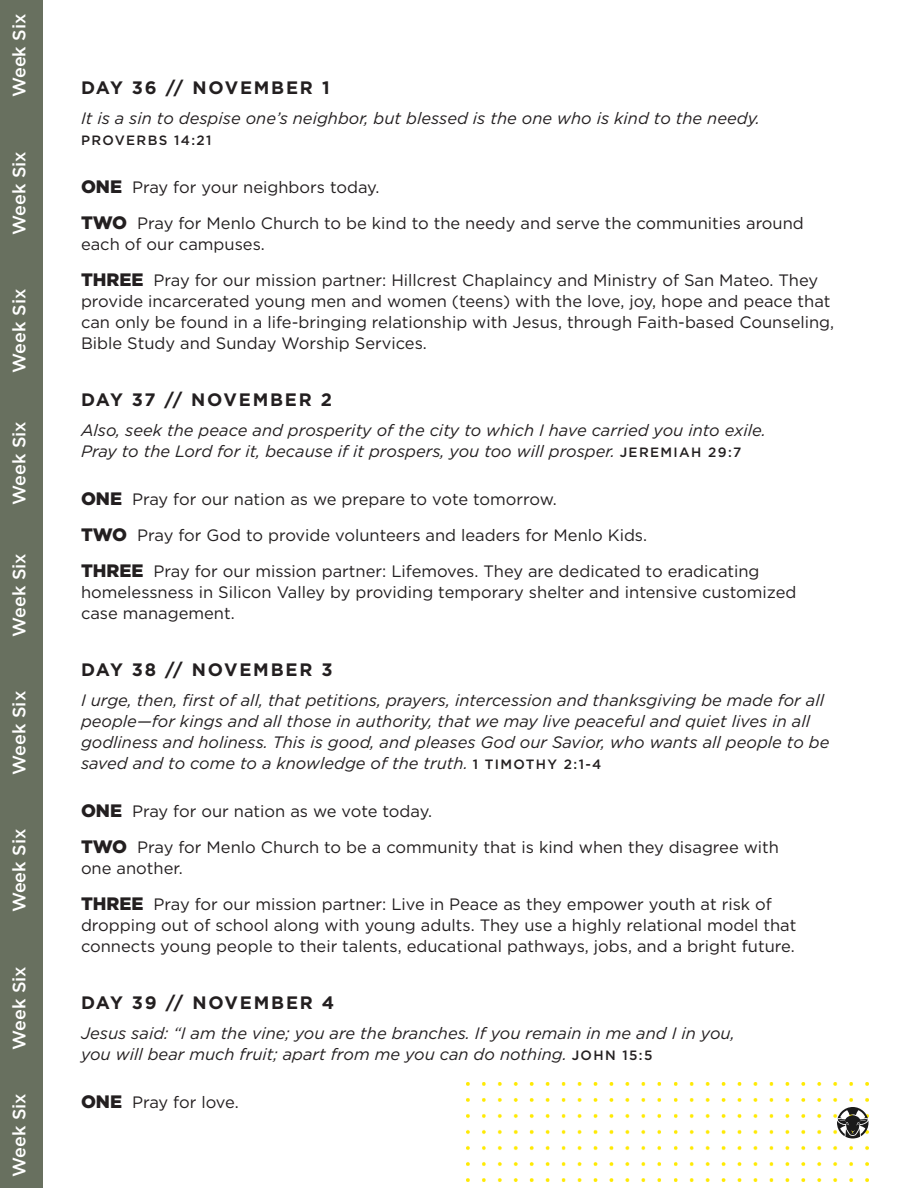
<style>
.page{position:relative;width:918px;height:1188px;background:#fff}
.page>*{position:absolute;margin:0;border:0;box-sizing:border-box;transform-origin:0 0}
.Reference{font:700 18px "Gotham";letter-spacing:.1em;color:#231f20}
.t1{font:500 18px "Gotham";color:#fff}
.t2{font:16.5px/21px "Gotham";color:#231f20}
.t3{font:italic 16.5px/21px "Gotham";color:#231f20}
.t4{font:500 13.5px "Gotham";letter-spacing:.1em;color:#231f20}
.s1{font-weight:900;font-size:18px}
.s2{font-weight:500;font-style:normal;font-size:13.5px}
</style>
<div class="page">
<div style="left:0;top:0;width:43px;height:1188px;background:#68705f"></div>
<img style="left:466px;top:1082px;width:403px;height:100px">
<svg style="left:837px;top:1107px;width:31px;height:32px"></svg>
<p class="t1" style="left:7px;top:97px;width:85px;rotate:-90deg">Week Six</p>
<p class="t1" style="left:7px;top:235px;width:85px;rotate:-90deg">Week Six</p>
<p class="t1" style="left:7px;top:373px;width:85px;rotate:-90deg">Week Six</p>
<p class="t1" style="left:7px;top:505px;width:85px;rotate:-90deg">Week Six</p>
<p class="t1" style="left:7px;top:637px;width:85px;rotate:-90deg">Week Six</p>
<p class="t1" style="left:7px;top:775px;width:85px;rotate:-90deg">Week Six</p>
<p class="t1" style="left:7px;top:912px;width:85px;rotate:-90deg">Week Six</p>
<p class="t1" style="left:7px;top:1050px;width:85px;rotate:-90deg">Week Six</p>
<p class="t1" style="left:7px;top:1177px;width:85px;rotate:-90deg">Week Six</p>
<p class="Reference" style="left:81px;top:76px;width:250px">DAY 36 // NOVEMBER 1</p>
<p class="t3" style="left:81px;top:107px;width:680px">It is a sin to despise one’s neighbor, but blessed is the one who is kind to the needy.</p>
<p class="t4" style="left:81px;top:131px;width:132px">PROVERBS 14:21</p>
<p class="t2" style="left:81px;top:176px;width:300px"><span class="s1">ONE</span> Pray for your neighbors today.</p>
<p class="t2" style="left:81px;top:212px;width:724px"><span class="s1">TWO</span> Pray for Menlo Church to be kind to the needy and serve the communities around each of our campuses.</p>
<p class="t2" style="left:81px;top:269px;width:755px"><span class="s1">THREE</span> Pray for our mission partner: Hillcrest Chaplaincy and Ministry of San Mateo. They provide incarcerated young men and women (teens) with the love, joy, hope and peace that can only be found in a life-bringing relationship with Jesus, through Faith-based Counseling, Bible Study and Sunday Worship Services.</p>
<p class="Reference" style="left:81px;top:388px;width:253px">DAY 37 // NOVEMBER 2</p>
<p class="t3" style="left:81px;top:419px;width:686px">Also, seek the peace and prosperity of the city to which I have carried you into exile.</p>
<p class="t3" style="left:81px;top:440px;width:662px">Pray to the Lord for it, because if it prospers, you too will prosper. <span class="s2">JEREMIAH 29:7</span></p>
<p class="t2" style="left:81px;top:488px;width:477px"><span class="s1">ONE</span> Pray for our nation as we prepare to vote tomorrow.</p>
<p class="t2" style="left:81px;top:524px;width:568px"><span class="s1">TWO</span> Pray for God to provide volunteers and leaders for Menlo Kids.</p>
<p class="t2" style="left:81px;top:560px;width:717px"><span class="s1">THREE</span> Pray for our mission partner: Lifemoves. They are dedicated to eradicating homelessness in Silicon Valley by providing temporary shelter and intensive customized case management.</p>
<p class="Reference" style="left:81px;top:658px;width:253px">DAY 38 // NOVEMBER 3</p>
<p class="t3" style="left:81px;top:689px;width:750px">I urge, then, first of all, that petitions, prayers, intercession and thanksgiving be made for all people—for kings and all those in authority, that we may live peaceful and quiet lives in all godliness and holiness. This is good, and pleases God our Savior, who wants all people to be saved and to come to a knowledge of the truth. <span class="s2">1 TIMOTHY 2:1-4</span></p>
<p class="t2" style="left:81px;top:800px;width:353px"><span class="s1">ONE</span> Pray for our nation as we vote today.</p>
<p class="t2" style="left:81px;top:836px;width:700px"><span class="s1">TWO</span> Pray for Menlo Church to be a community that is kind when they disagree with</p>
<p class="t2" style="left:81px;top:857px;width:103px">one another.</p>
<p class="t2" style="left:81px;top:893px;width:717px"><span class="s1">THREE</span> Pray for our mission partner: Live in Peace as they empower youth at risk of dropping out of school along with young adults. They use a highly relational model that connects young people to their talents, educational pathways, jobs, and a bright future.</p>
<p class="Reference" style="left:81px;top:991px;width:255px">DAY 39 // NOVEMBER 4</p>
<p class="t3" style="left:81px;top:1022px;width:655px">Jesus said: “I am the vine; you are the branches. If you remain in me and I in you,</p>
<p class="t3" style="left:81px;top:1043px;width:573px">you will bear much fruit; apart from me you can do nothing. <span class="s2">JOHN 15:5</span></p>
<p class="t2" style="left:81px;top:1091px;width:159px"><span class="s1">ONE</span> Pray for love.</p>
</div>
